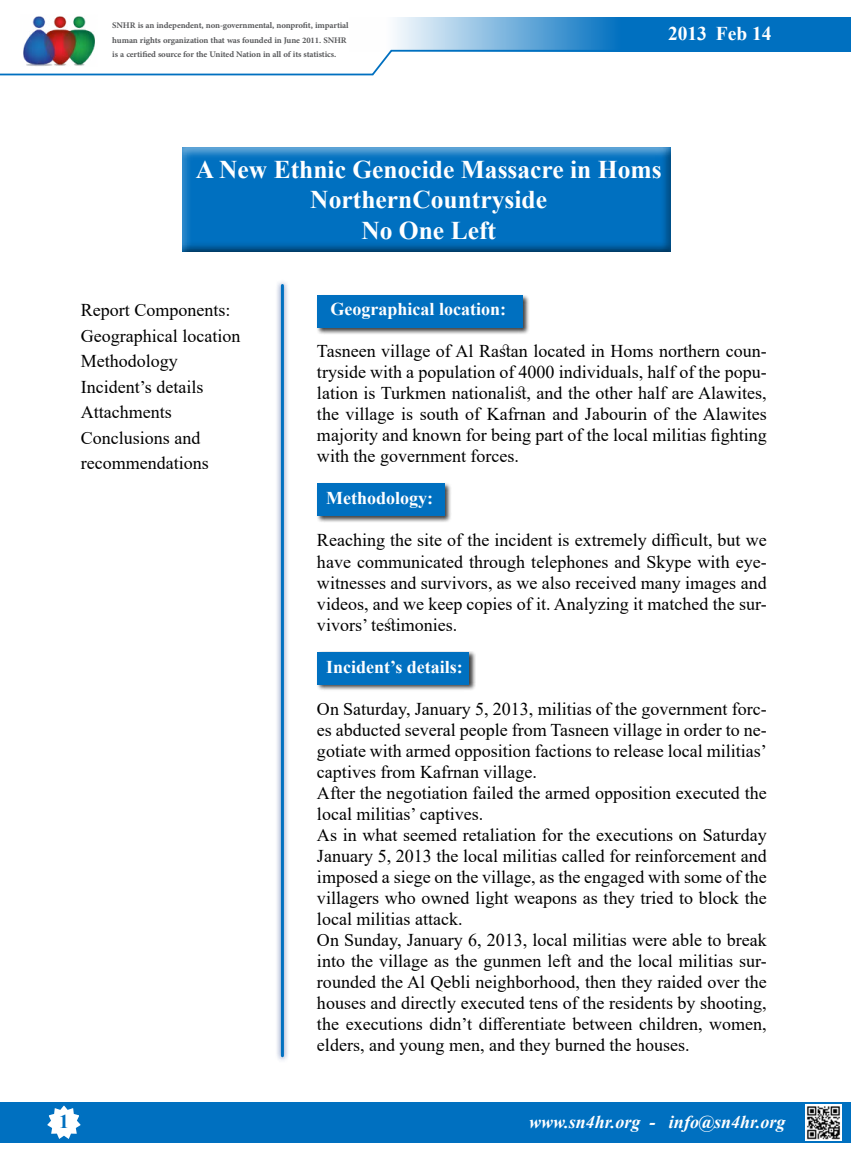
<style>
.page{position:relative;width:851px;height:1170px;background:#fff}
.page>*{position:absolute;margin:0;border:0;box-sizing:border-box;transform-origin:0 0}
.t1{font:700 25.5px/30.6px "Times New Roman";color:#fff;text-align:center}
.t2{font:700 19.5px "Times New Roman";color:#fff}
.t3{font:700 19.5px "Times New Roman";color:#0070c0}
.t4{font:18px/21px "Times New Roman";color:#000;text-align:justify}
.t5{font:700 18px "Times New Roman";color:#fff}
.t6{font:italic 700 18px "Times New Roman";color:#fff}
.t7{font:700 12px/14.4px "Adobe Arabic";letter-spacing:-.01em;color:#58595b}
</style>
<div class="page">
<img style="left:23px;top:16px;width:72px;height:33px">
<div style="left:0;top:1101px;width:850px;height:41px;background:#0070c0"></div>
<svg style="left:44px;top:1101px;width:40px;height:38px"></svg>
<svg style="left:0;top:49px;width:392px;height:27px"></svg>
<img style="left:805px;top:1104px;width:36px;height:36px">
<svg style="left:349px;top:17px;width:501px;height:35px;background:#4b9ad2"></svg>
<div style="left:316px;top:294px;width:213px;height:41px;background:#000;opacity:.75"></div>
<div style="left:317px;top:295px;width:205px;height:32px;background:#0070c0"></div>
<div style="left:316px;top:482px;width:135px;height:41px;background:#000;opacity:.75"></div>
<div style="left:317px;top:483px;width:127px;height:32px;background:#0070c0"></div>
<div style="left:316px;top:651px;width:160px;height:40px;background:#000;opacity:.75"></div>
<div style="left:317px;top:651px;width:152px;height:33px;background:#0070c0"></div>
<div style="left:172px;top:140px;width:511px;height:113px;background:#000;opacity:.75"></div>
<div style="left:275px;top:279px;width:14px;height:783px;background:#234190;opacity:.75"></div>
<hr style="left:281px;top:285px;width:3px;height:770px;background:#0070c0">
<p class="t7" style="left:112px;top:17px;width:238px">SNHR anis independent, non-governmental, nonprofit, impartial human rights organization that was founded in June 2011. SNHR<br>ais certified source for the United Nation in all of its statistics.</p>
<p class="t2" style="left:668px;top:19px;width:40px">2013</p>
<p class="t2" style="left:715px;top:19px;width:57px">Feb 14</p>
<h1 class="t1" style="left:196px;top:153px;width:467px">A New Ethnic Genocide Massacre in Homs<br>NorthernCountryside<br>No One Left</h1>
<p class="t4" style="left:81px;top:296px;width:161px;line-height:25.5px;text-align:left">Report Components:<br>Geographical location<br>Methodology<br>Incident s’ details<br>Attachments<br>Conclusions and recommendations</p>
<p class="t3" style="left:59px;top:1106px;width:11px">1</p>
<p class="t5" style="left:330px;top:296px;width:177px">Geographical location:</p>
<p class="t4" style="left:317px;top:340px;width:451px">Tasneen village of Al Rastan located in Homs northern coun-</p>
<p class="t4" style="left:317px;top:361px;width:451px">tryside with a population of 4000 individuals, half of the popu-</p>
<p class="t4" style="left:317px;top:382px;width:451px">lation is Turkmen nationalist, and the other half are Alawites,</p>
<p class="t4" style="left:317px;top:403px;width:451px">the village is south of Kafrnan and Jabourin of the Alawites majority and known for being part of the local militias fighting with the government forces.</p>
<p class="t5" style="left:326px;top:485px;width:108px">Methodology:</p>
<p class="t4" style="left:317px;top:529px;width:451px">Reaching the site of the incident is extremely difficult, but we</p>
<p class="t4" style="left:317px;top:571px;width:451px">witnesses and survivors, as we also received many images and</p>
<p class="t4" style="left:317px;top:550px;width:451px">have communicated through telephones and Skype with eye-</p>
<p class="t4" style="left:317px;top:592px;width:451px">videos, and we keep copies of .i t Analyzing it matched the sur-</p>
<p class="t4" style="left:317px;top:613px;width:142px">vivors’ testimonies.</p>
<p class="t5" style="left:326px;top:653px;width:138px">Incident s’ details:</p>
<p class="t4" style="left:317px;top:697px;width:451px">On Saturday, January 5, 2013, militias of the government forc-</p>
<p class="t4" style="left:317px;top:718px;width:451px">es abducted several people from Tasneen village in order to ne-</p>
<p class="t4" style="left:317px;top:739px;width:451px">gotiate with armed opposition factions to release local militias‘</p>
<p class="t4" style="left:317px;top:760px;width:451px;text-align:left">captives from Kafrnan village.<br>After the negotiation failed the armed opposition executed the local militias’ captives.<br>As in what seemed retaliation for the executions on Saturday January 5, 2013 the local militias called for reinforcement and imposed a siege on the village, as the engaged with some of the villagers who owned light weapons as they tried to block the local militias attack.<br>On Sunday, January 6, 2013, local militias were able to break</p>
<p class="t4" style="left:317px;top:970px;width:451px">rounded the Al Qebli neighborhood, then they raided over the</p>
<p class="t4" style="left:317px;top:949px;width:451px">into the village as the gunmen left and the local militias sur-</p>
<p class="t4" style="left:317px;top:991px;width:451px">houses and directly executed tens of the residents by shooting, the executions didn t’ differentiate between children, women, elders, and young men, and they burned the houses.</p>
<p class="t6" style="left:529px;top:1108px;width:113px">www.sn4hr.org</p>
<p class="t6" style="left:649px;top:1108px;width:7px">-</p>
<p class="t6" style="left:669px;top:1108px;width:118px">info@sn4hr.org</p>
</div>
